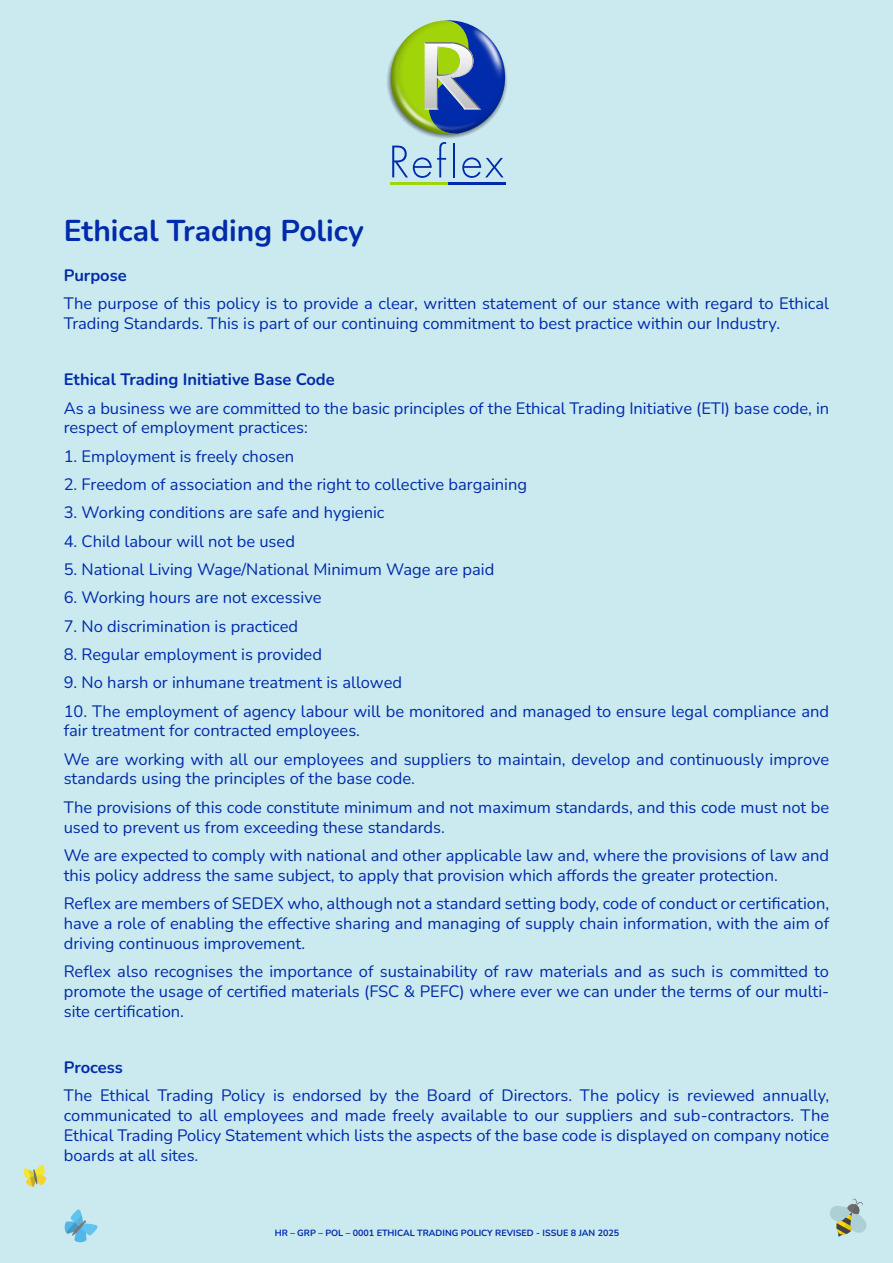
<style>
.page{position:relative;width:893px;height:1263px;background:#cbeaf0}
.page>*{position:absolute;margin:0;border:0;box-sizing:border-box;transform-origin:0 0}
.t1{font:700 30px "Nunito";color:#002baa}
.t2{font:16.5px/19.8px "Nunito";color:#002baa}
.t3{font:700 16.5px "Nunito";color:#002baa}
.t4{font:700 9px "Nunito";color:#002baa}
</style>
<div class="page">
<svg style="left:23px;top:1164px;width:23px;height:23px"></svg>
<svg style="left:64px;top:1209px;width:34px;height:34px"></svg>
<svg style="left:830px;top:1198px;width:37px;height:39px"></svg>
<svg style="left:387px;top:20px;width:120px;height:158px"></svg>
<hr style="left:391px;top:182px;width:57px;height:2px;background:#a2d40a">
<hr style="left:448px;top:182px;width:57px;height:2px;background:#002baa">
<p class="t1" style="left:64px;top:210px;width:302px">Ethical Trading Policy</p>
<p class="t3" style="left:64px;top:263px;width:65px">Purpose</p>
<p class="t2" style="left:64px;top:293px;width:767px">The purpose of this policy is to provide a clear, written statement of our stance with regard to Ethical<br>Trading Standards. This is part of our continuing commitment to best practice within our Industry.</p>
<p class="t3" style="left:64px;top:368px;width:273px">Ethical Trading Initiative Base Code</p>
<p class="t2" style="left:64px;top:397px;width:767px">As a business we are committed to the basic principles of the Ethical Trading Initiative (ETI) base code, in respect of employment practices:</p>
<p class="t2" style="left:64px;top:446px;width:232px">1. Employment is freely chosen</p>
<p class="t2" style="left:64px;top:474px;width:465px">2. Freedom of association and the right to collective bargaining</p>
<p class="t2" style="left:64px;top:502px;width:322px">3. Working conditions are safe and hygienic</p>
<p class="t2" style="left:64px;top:530px;width:233px">4. Child labour will not be used</p>
<p class="t2" style="left:64px;top:559px;width:432px">5. National Living Wage/National Minimum Wage are paid</p>
<p class="t2" style="left:64px;top:587px;width:259px">6. Working hours are not excessive</p>
<p class="t2" style="left:64px;top:615px;width:236px">7. No discrimination is practiced</p>
<p class="t2" style="left:64px;top:644px;width:260px">8. Regular employment is provided</p>
<p class="t2" style="left:64px;top:672px;width:340px">9. No harsh or inhumane treatment is allowed</p>
<p class="t2" style="left:64px;top:700px;width:767px">10. The employment of agency labour will be monitored and managed to ensure legal compliance and fair treatment for contracted employees.</p>
<p class="t2" style="left:64px;top:748px;width:767px">We are working with all our employees and suppliers to maintain, develop and continuously improve standards using the principles of the base code.</p>
<p class="t2" style="left:64px;top:796px;width:767px">The provisions of this code constitute minimum and not maximum standards, and this code must not be used to prevent us from exceeding these standards.</p>
<p class="t2" style="left:64px;top:845px;width:767px">We are expected to comply with national and other applicable law and, where the provisions of law and this policy address the same subject, to apply that provision which affords the greater protection.</p>
<p class="t2" style="left:64px;top:893px;width:767px;text-align:justify">Reflex are members of SEDEX who, although not a standard setting body, code of conduct or certification, have a role of enabling the effective sharing and managing of supply chain information, with the aim of driving continuous improvement.</p>
<p class="t2" style="left:64px;top:961px;width:767px;text-align:justify">Reflex also recognises the importance of sustainability of raw materials and as such is committed to promote the usage of certified materials (FSC &amp; PEFC) where ever we can under the terms of our multi&shy;site certification.</p>
<p class="t3" style="left:64px;top:1056px;width:61px">Process</p>
<p class="t2" style="left:64px;top:1085px;width:767px;text-align:justify">The Ethical Trading Policy is endorsed by the Board of Directors. The policy is reviewed annually, communicated to all employees and made freely available to our suppliers and sub-contractors. The Ethical Trading Policy Statement which lists the aspects of the base code is displayed on company notice boards at all sites.</p>
<p class="t4" style="left:275px;top:1227px;width:346px">HR – GRP – POL – 0001 ETHICAL TRADING POLICY REVISED - ISSUE 8 JAN 2025</p>
</div>
